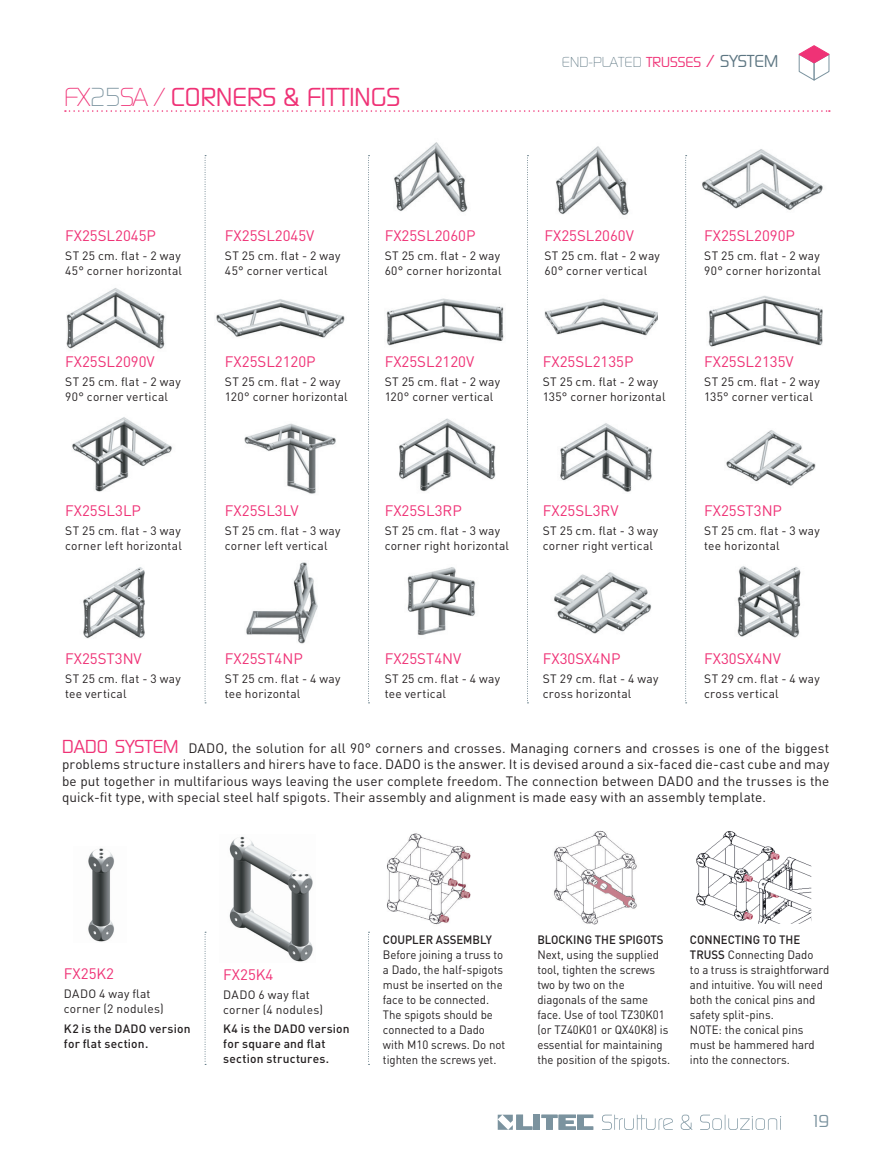
<style>
.page{position:relative;width:893px;height:1170px;background:#fff}
.page>*{position:absolute;margin:0;border:0;box-sizing:border-box;transform-origin:0 0}
.t1{font:27px "Digital";color:#ef3276}
.t2{font:18px "Digital";color:#7b939f}
.t3{font:15px "DIN";color:#ef3276}
.t4{font:300 15px "Digital";color:#5d7682}
.t5{font:13.5px/16.5px "DIN";letter-spacing:.005em;color:#231f20;text-align:justify}
.t6{font:12px/15px "DIN";letter-spacing:.01em;color:#231f20}
.t7{font:12px/15px "DIN";letter-spacing:.01em;color:#231f20;scale:.95 1}
.t8{font:500 12px/15px "DIN";letter-spacing:.015em;color:#231f20}
.t9{font:500 12px "DIN";letter-spacing:.015em;color:#231f20;scale:.95 1}
.s1{font-weight:300}
.s2{font-weight:300;color:#7b939f}
.s3{font-weight:400;color:#ef3276}
.s4{font-weight:400;font-size:18px;color:#ef3276}
.s5{font-weight:400;font-size:18px}
.s6{font-family:"Digital";font-size:19.5px;color:#ef3276}
.s7{font-weight:500}
</style>
<div class="page">
<svg style="left:798px;top:45px;width:32px;height:36px"></svg>
<div style="left:534px;top:1114px;width:6px;height:15px;background:#7b939f"></div>
<svg style="left:541px;top:1114px;width:52px;height:15px"></svg>
<svg style="left:498px;top:1114px;width:34px;height:15px"></svg>
<svg style="left:602px;top:1114px;width:179px;height:15px"></svg>
<img style="left:702px;top:149px;width:121px;height:61px">
<img style="left:556px;top:146px;width:73px;height:69px">
<img style="left:394px;top:142px;width:74px;height:70px">
<img style="left:66px;top:288px;width:99px;height:61px">
<img style="left:386px;top:298px;width:118px;height:48px">
<img style="left:216px;top:299px;width:129px;height:39px">
<img style="left:544px;top:298px;width:114px;height:38px">
<img style="left:708px;top:295px;width:115px;height:52px">
<img style="left:72px;top:417px;width:100px;height:75px">
<img style="left:560px;top:423px;width:92px;height:69px">
<img style="left:399px;top:418px;width:97px;height:74px">
<img style="left:244px;top:423px;width:92px;height:71px">
<img style="left:246px;top:562px;width:72px;height:82px">
<img style="left:83px;top:567px;width:62px;height:72px">
<img style="left:407px;top:567px;width:69px;height:69px">
<img style="left:737px;top:566px;width:64px;height:72px">
<img style="left:554px;top:572px;width:98px;height:62px">
<img style="left:726px;top:430px;width:90px;height:56px">
<svg style="left:65px;top:110px;width:765px;height:2px"></svg>
<svg style="left:527px;top:155px;width:1px;height:548px"></svg>
<svg style="left:685px;top:155px;width:2px;height:548px"></svg>
<svg style="left:368px;top:155px;width:1px;height:548px"></svg>
<svg style="left:205px;top:155px;width:1px;height:548px"></svg>
<img style="left:554px;top:830px;width:83px;height:95px">
<img style="left:696px;top:831px;width:115px;height:92px">
<img style="left:387px;top:833px;width:84px;height:92px">
<img style="left:229px;top:836px;width:84px;height:125px">
<img style="left:88px;top:848px;width:26px;height:94px">
<svg style="left:368px;top:931px;width:1px;height:131px"></svg>
<svg style="left:205px;top:931px;width:1px;height:133px"></svg>
<h1 class="t1" style="left:64px;top:83px;width:338px"><span class="s1">FX</span><span class="s2">25</span><span class="s1">SA /</span> CORNERS &amp; FITTINGS</h1>
<p class="t4" style="left:562px;top:54px;width:218px">END-PLATED <span class="s3">TRUSSES</span> <span class="s4">/</span> <span class="s5">SYSTEM</span></p>
<p class="t3" style="left:65px;top:226px;width:92px">FX25SL2045P</p>
<p class="t6" style="left:65px;top:248px;width:118px">ST 25 cm. flat - 2 way<br>45° corner horizontal</p>
<p class="t3" style="left:65px;top:352px;width:91px">FX25SL2090V</p>
<p class="t6" style="left:65px;top:374px;width:117px">ST 25 cm. flat - 2 way<br>90° corner vertical</p>
<p class="t3" style="left:65px;top:501px;width:77px">FX25SL3LP</p>
<p class="t6" style="left:65px;top:523px;width:118px">ST 25 cm. flat - 3 way corner left horizontal</p>
<p class="t3" style="left:65px;top:649px;width:78px">FX25ST3NV</p>
<p class="t6" style="left:65px;top:671px;width:117px">ST 25 cm. flat - 3 way tee vertical</p>
<p class="t3" style="left:225px;top:226px;width:91px">FX25SL2045V</p>
<p class="t6" style="left:225px;top:248px;width:117px">ST 25 cm. flat - 2 way<br>45° corner vertical</p>
<p class="t3" style="left:225px;top:352px;width:92px">FX25SL2120P</p>
<p class="t6" style="left:225px;top:374px;width:124px">ST 25 cm. flat - 2 way<br>120° corner horizontal</p>
<p class="t3" style="left:385px;top:226px;width:92px">FX25SL2060P</p>
<p class="t6" style="left:385px;top:248px;width:118px">ST 25 cm. flat - 2 way<br>60° corner horizontal</p>
<p class="t3" style="left:385px;top:352px;width:91px">FX25SL2120V</p>
<p class="t6" style="left:385px;top:374px;width:117px">ST 25 cm. flat - 2 way<br>120° corner vertical</p>
<p class="t3" style="left:544px;top:226px;width:91px">FX25SL2060V</p>
<p class="t6" style="left:544px;top:248px;width:117px">ST 25 cm. flat - 2 way<br>60° corner vertical</p>
<p class="t3" style="left:543px;top:352px;width:92px">FX25SL2135P</p>
<p class="t6" style="left:543px;top:374px;width:124px">ST 25 cm. flat - 2 way<br>135° corner horizontal</p>
<p class="t3" style="left:704px;top:226px;width:92px">FX25SL2090P</p>
<p class="t6" style="left:704px;top:248px;width:118px">ST 25 cm. flat - 2 way<br>90° corner horizontal</p>
<p class="t3" style="left:704px;top:352px;width:91px">FX25SL2135V</p>
<p class="t6" style="left:704px;top:374px;width:117px">ST 25 cm. flat - 2 way<br>135° corner vertical</p>
<p class="t3" style="left:225px;top:501px;width:75px">FX25SL3LV</p>
<p class="t6" style="left:225px;top:523px;width:117px">ST 25 cm. flat - 3 way corner left vertical</p>
<p class="t3" style="left:225px;top:649px;width:79px">FX25ST4NP</p>
<p class="t6" style="left:225px;top:671px;width:117px">ST 25 cm. flat - 4 way tee horizontal</p>
<p class="t3" style="left:385px;top:501px;width:79px">FX25SL3RP</p>
<p class="t6" style="left:385px;top:523px;width:126px">ST 25 cm. flat - 3 way corner right horizontal</p>
<p class="t3" style="left:543px;top:501px;width:77px">FX25SL3RV</p>
<p class="t6" style="left:543px;top:523px;width:117px">ST 25 cm. flat - 3 way corner right vertical</p>
<p class="t3" style="left:385px;top:649px;width:78px">FX25ST4NV</p>
<p class="t6" style="left:385px;top:671px;width:117px">ST 25 cm. flat - 4 way tee vertical</p>
<p class="t3" style="left:543px;top:649px;width:79px">FX30SX4NP</p>
<p class="t6" style="left:543px;top:671px;width:117px">ST 29 cm. flat - 4 way cross horizontal</p>
<p class="t3" style="left:704px;top:501px;width:79px">FX25ST3NP</p>
<p class="t6" style="left:704px;top:523px;width:117px">ST 25 cm. flat - 3 way tee horizontal</p>
<p class="t3" style="left:704px;top:649px;width:78px">FX30SX4NV</p>
<p class="t6" style="left:704px;top:671px;width:117px">ST 29 cm. flat - 4 way cross vertical</p>
<p class="t5" style="left:62px;top:739px;width:769px"><span class="s6">DADO SYSTEM</span> DADO, the solution for all 90° corners and crosses. Managing corners and crosses is one of the biggest problems structure installers and hirers have to face. DADO is the answer. It is devised around a six-faced die-cast cube and may be put together in multifarious ways leaving the user complete freedom. The connection between DADO and the trusses is the quick-fit type, with special steel half spigots. Their assembly and alignment is made easy with an assembly template.</p>
<p class="t3" style="left:64px;top:964px;width:52px">FX25K2</p>
<p class="t6" style="left:64px;top:986px;width:101px">DADO 4 way flat corner (2 nodules)</p>
<p class="t8" style="left:64px;top:1020px;width:128px">K2 is the DADO version for flat section.</p>
<p class="t3" style="left:223px;top:964px;width:52px">FX25K4</p>
<p class="t6" style="left:223px;top:986px;width:101px">DADO 6 way flat corner (4 nodules)</p>
<p class="t8" style="left:223px;top:1020px;width:128px">K4 is the DADO version for square and flat section structures.</p>
<p class="t9" style="left:383px;top:931px;width:116px">COUPLER ASSEMBLY</p>
<p class="t7" style="left:383px;top:946px;width:130px">Before joining a truss to a Dado, the half-spigots must be inserted on the face to be connected.<br>The spigots should be connected to a Dado with M10 screws. Do not tighten the screws yet.</p>
<p class="t9" style="left:537px;top:931px;width:134px">BLOCKING THE SPIGOTS</p>
<p class="t7" style="left:537px;top:946px;width:141px">Next, using the supplied tool, tighten the screws two by two on the diagonals of the same face. Use of tool TZ30K01 (or TZ40K01 or QX40K8) is essential for maintaining the position of the spigots.</p>
<p class="t7" style="left:690px;top:931px;width:148px"><span class="s7">CONNECTING TO THE<br>TRUSS</span> Connecting Dado<br>to a truss is straightforward and intuitive. You will need both the conical pins and safety split-pins.<br>NOTE: the conical pins must be hammered hard into the connectors.</p>
<h2 class="t2" style="left:813px;top:1111px;width:18px">19</h2>
</div>
